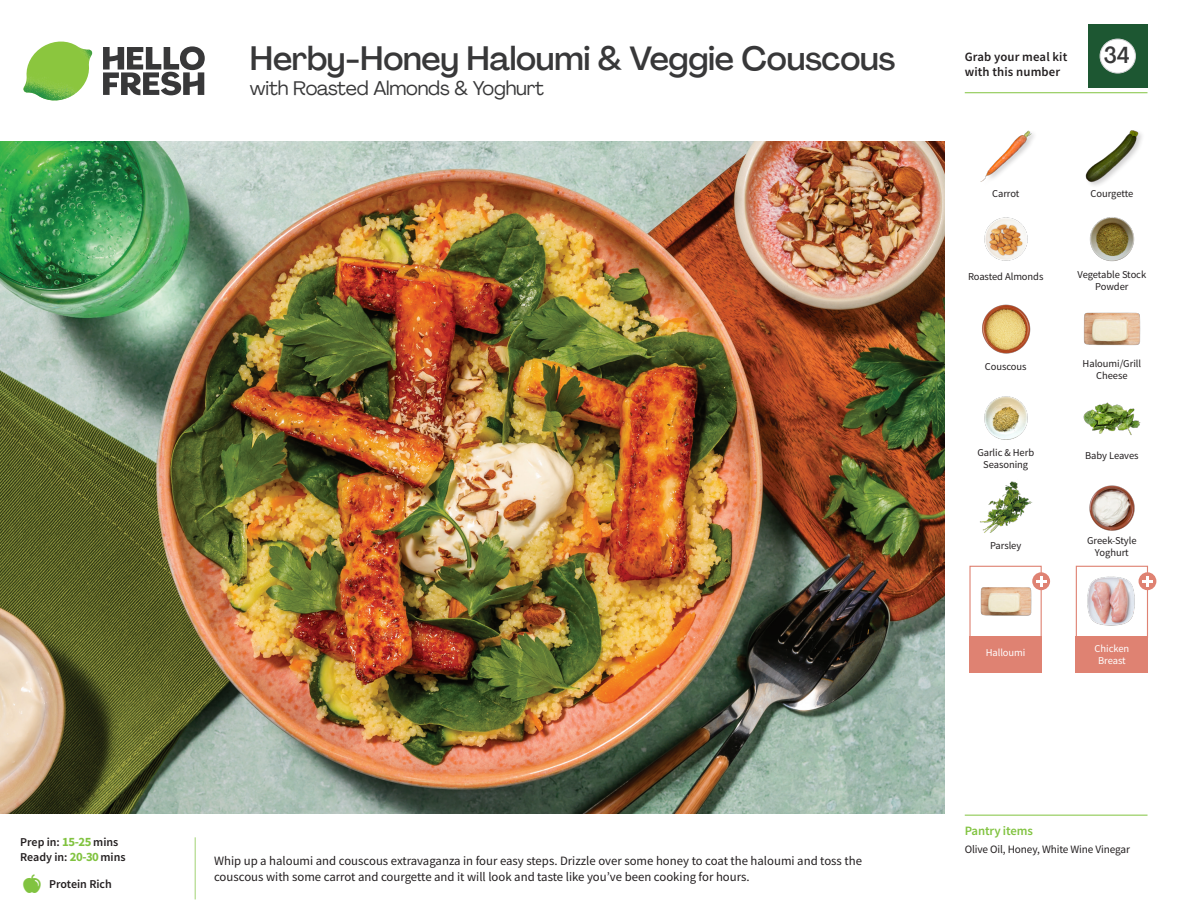
<style>
.page{position:relative;width:1188px;height:918px;background:#fff}
.page>*{position:absolute;margin:0;border:0;box-sizing:border-box;transform-origin:0 0}
._15_Titel_UK{font:500 33px "Agrandir";letter-spacing:-.01em;color:#383839}
._002_Label_Nr{font:500 22.8px "Agrandir";color:#383839;scale:.94 1}
._15_Titel_UK-2{font:19.5px "Agrandir";letter-spacing:-.01em;color:#383839}
.Step_6_Text_AU{font:12.75px/16.5px "Source Sans Pro";color:#231f20}
.t1{font:600 12.75px/15px "Source Sans Pro";letter-spacing:.01em;color:#231f20}
._04_Headers_Front{font:600 12.75px "Source Sans Pro";letter-spacing:-.01em;color:#81c340}
._04_Intro{font:600 12px "Source Sans Pro";color:#231f20}
._05_Pantry{font:11.25px "Source Sans Pro";letter-spacing:-.01em;color:#231f20}
._18_FRONT_ingredients{font:10.5px/12px "Source Sans Pro";letter-spacing:-.005em;color:#231f20;text-align:center}
._18_FRONT_ingredients-2{font:10.5px/12px "Source Sans Pro";letter-spacing:-.005em;color:#fff;text-align:center}
.s1{font-weight:700;font-size:12.75px;color:#81c340}
</style>
<div class="page">
<svg style="left:103px;top:46px;width:102px;height:49px"></svg>
<img style="left:23px;top:42px;width:69px;height:59px">
<img style="left:0;top:142px;width:945px;height:672px">
<div style="left:1076px;top:566px;width:72px;height:72px;border:1px solid #df8272"></div>
<div style="left:1076px;top:636px;width:72px;height:36px;background:#df8272"></div>
<div style="left:969px;top:636px;width:73px;height:36px;background:#df8272"></div>
<img style="left:1087px;top:576px;width:48px;height:50px">
<div style="left:969px;top:566px;width:73px;height:72px;border:1px solid #df8272"></div>
<img style="left:980px;top:587px;width:51px;height:29px">
<div style="left:1032px;top:572px;width:18px;height:18px;background:#df8272;border-radius:50%"></div>
<svg style="left:1036px;top:576px;width:10px;height:11px"></svg>
<img style="left:1084px;top:312px;width:57px;height:34px">
<img style="left:1083px;top:402px;width:58px;height:33px">
<img style="left:984px;top:396px;width:44px;height:44px">
<img style="left:980px;top:481px;width:53px;height:52px">
<img style="left:982px;top:304px;width:49px;height:50px">
<img style="left:984px;top:217px;width:44px;height:44px">
<img style="left:1089px;top:217px;width:46px;height:45px">
<img style="left:980px;top:130px;width:54px;height:52px">
<img style="left:1085px;top:130px;width:55px;height:53px">
<img style="left:1089px;top:485px;width:46px;height:46px">
<div style="left:1139px;top:572px;width:17px;height:18px;background:#df8272;border-radius:50%"></div>
<svg style="left:1142px;top:576px;width:11px;height:11px"></svg>
<hr style="left:965px;top:815px;width:183px;height:1px;background:#81c340">
<hr style="left:965px;top:92px;width:183px;height:1px;background:#81c340">
<div style="left:1088px;top:24px;width:60px;height:64px;background:#1d5732"></div>
<div style="left:1100px;top:39px;width:35px;height:34px;background:#fff;border-radius:50%"></div>
<div style="left:1100px;top:39px;width:36px;height:34px;border:1px solid #d1d2d4;border-radius:50%"></div>
<p class="_04_Intro" style="left:20px;top:834px;width:100px">Prep in: <span class="s1">15-25</span> mins</p>
<p class="_04_Intro" style="left:20px;top:849px;width:107px">Ready in: <span class="s1">20-30</span> mins</p>
<p class="_04_Intro" style="left:49px;top:876px;width:64px">Protein Rich</p>
<p class="_15_Titel_UK" style="left:250px;top:38px;width:647px">Herby-Honey Haloumi &amp; Veggie Couscous</p>
<p class="_15_Titel_UK-2" style="left:250px;top:76px;width:296px">with Roasted Almonds &amp; Yoghurt</p>
<p class="Step_6_Text_AU" style="left:214px;top:852px;width:649px">Whip up a haloumi and couscous extravaganza in four easy steps. Drizzle over some honey to coat the haloumi and toss the couscous with some carrot and courgette and it will look and taste like you’ve been cooking for hours.</p>
<p class="t1" style="left:965px;top:49px;width:104px">Grab your meal kit with this number</p>
<p class="_002_Label_Nr" style="left:1104px;top:41px;width:29px">34</p>
<p class="_18_FRONT_ingredients" style="left:992px;top:188px;width:29px">Carrot</p>
<p class="_18_FRONT_ingredients" style="left:1091px;top:188px;width:44px">Courgette</p>
<p class="_18_FRONT_ingredients" style="left:968px;top:271px;width:77px">Roasted Almonds</p>
<p class="_18_FRONT_ingredients" style="left:1078px;top:268px;width:70px">Vegetable Stock<br>Powder</p>
<p class="_18_FRONT_ingredients" style="left:985px;top:360px;width:43px">Couscous</p>
<p class="_18_FRONT_ingredients" style="left:1083px;top:358px;width:60px">Haloumi/Grill<br>Cheese</p>
<p class="_18_FRONT_ingredients" style="left:977px;top:447px;width:58px">Garlic &amp; Herb<br>Seasoning</p>
<p class="_18_FRONT_ingredients" style="left:1085px;top:449px;width:55px">Baby Leaves</p>
<p class="_18_FRONT_ingredients" style="left:990px;top:539px;width:33px">Parsley</p>
<p class="_18_FRONT_ingredients" style="left:1087px;top:535px;width:51px">Greek-Style<br>Yoghurt</p>
<p class="_18_FRONT_ingredients-2" style="left:986px;top:647px;width:41px">Halloumi</p>
<p class="_18_FRONT_ingredients-2" style="left:1095px;top:642px;width:36px">Chicken<br>Breast</p>
<p class="_04_Headers_Front" style="left:965px;top:822px;width:70px">Pantry items</p>
<p class="_05_Pantry" style="left:965px;top:842px;width:167px">Olive Oil, Honey, White Wine Vinegar</p>
</div>
